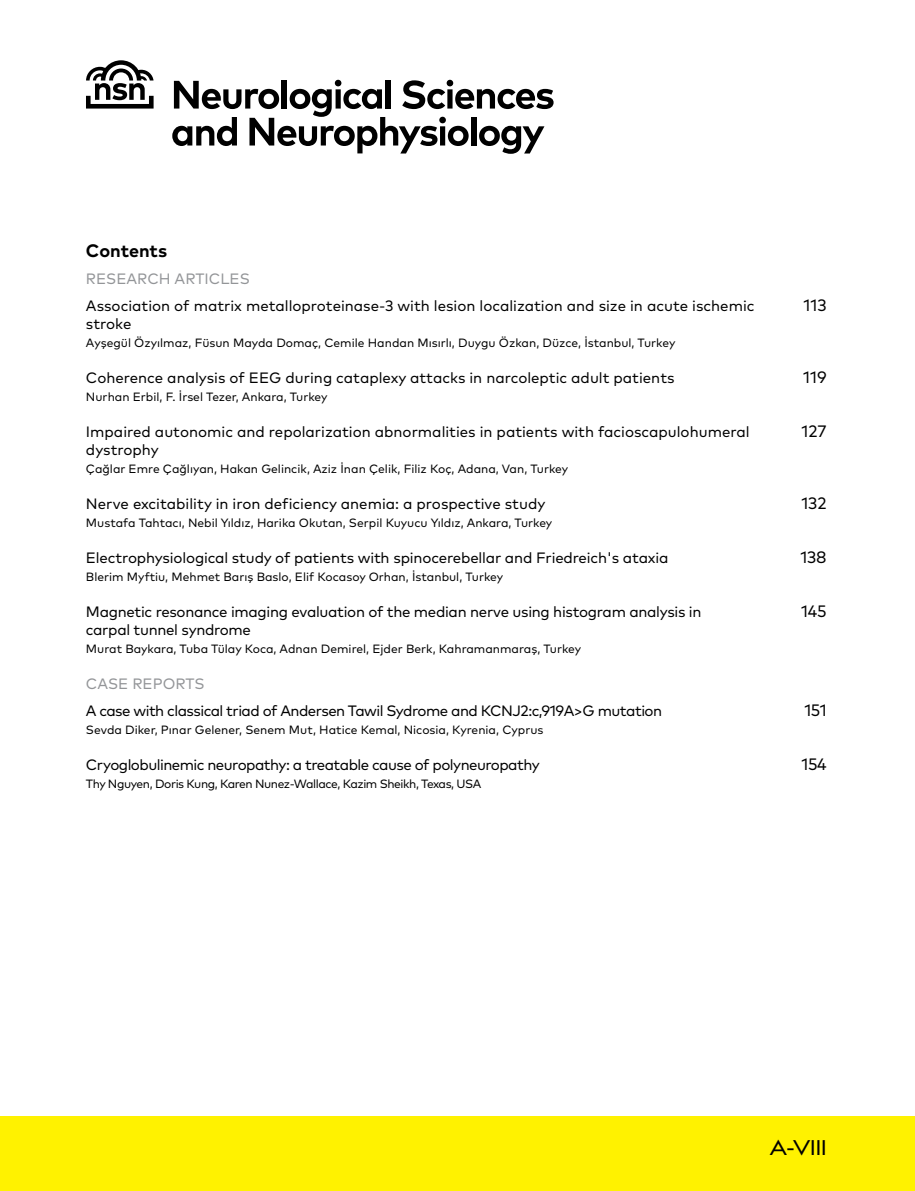
<style>
.page{position:relative;width:915px;height:1191px;background:#fff}
.page>*{position:absolute;margin:0;border:0;box-sizing:border-box;transform-origin:0 0}
.t1{font:500 21px "billcorporatenarrow";color:#000}
.t2{font:700 18px "Mark Pro";letter-spacing:-.005em;color:#000}
.t3{font:16.5px "Mark Pro";letter-spacing:-.005em;color:#000}
.t4{font:15px "Mark Pro";letter-spacing:-.01em;color:#000}
.t5{font:15px "Mark Pro";letter-spacing:-.035em;color:#000}
.t6{font:15px "Mark Pro";color:#939598}
.t7{font:12px "Mark Pro";color:#000}
.t8{font:12px "Mark Pro";letter-spacing:-.035em;color:#000}
</style>
<div class="page">
<div style="left:0;top:1116px;width:914px;height:75px;background:#fff200"></div>
<svg style="left:172px;top:80px;width:381px;height:74px"></svg>
<svg style="left:86px;top:60px;width:67px;height:49px"></svg>
<p class="t2" style="left:86px;top:237px;width:83px">Contents</p>
<p class="t6" style="left:86px;top:268px;width:165px">RESEARCH ARTICLES</p>
<p class="t4" style="left:86px;top:294px;width:669px">Association of matrix metalloproteinase-3 with lesion localization and size in acute ischemic</p>
<p class="t3" style="left:803px;top:293px;width:25px">113</p>
<p class="t4" style="left:86px;top:312px;width:47px">stroke</p>
<p class="t7" style="left:86px;top:334px;width:590px">Ayşegül Özyılmaz, Füsun Mayda Domaç, Cemile Handan Mısırlı, Duygu Özkan, Düzce, İstanbul, Turkey</p>
<p class="t4" style="left:86px;top:366px;width:590px">Coherence analysis of EEG during cataplexy attacks in narcoleptic adult patients</p>
<p class="t3" style="left:802px;top:365px;width:25px">119</p>
<p class="t7" style="left:86px;top:388px;width:243px">Nurhan Erbil, F. İrsel Tezer, Ankara, Turkey</p>
<p class="t4" style="left:86px;top:420px;width:665px">Impaired autonomic and repolarization abnormalities in patients with facioscapulohumeral</p>
<p class="t3" style="left:801px;top:419px;width:27px">127</p>
<p class="t4" style="left:86px;top:438px;width:74px">dystrophy</p>
<p class="t7" style="left:86px;top:460px;width:483px">Çağlar Emre Çağlıyan, Hakan Gelincik, Aziz İnan Çelik, Filiz Koç, Adana, Van, Turkey</p>
<p class="t4" style="left:86px;top:492px;width:461px">Nerve excitability in iron deficiency anemia: a prospective study</p>
<p class="t3" style="left:801px;top:491px;width:27px">132</p>
<p class="t7" style="left:86px;top:514px;width:467px">Mustafa Tahtacı, Nebil Yıldız, Harika Okutan, Serpil Kuyucu Yıldız, Ankara, Turkey</p>
<p class="t4" style="left:86px;top:546px;width:584px">Electrophysiological study of patients with spinocerebellar and Friedreich's ataxia</p>
<p class="t3" style="left:800px;top:545px;width:28px">138</p>
<p class="t7" style="left:86px;top:568px;width:418px">Blerim Myftiu, Mehmet Barış Baslo, Elif Kocasoy Orhan, İstanbul, Turkey</p>
<p class="t4" style="left:86px;top:600px;width:616px">Magnetic resonance imaging evaluation of the median nerve using histogram analysis in</p>
<p class="t3" style="left:801px;top:599px;width:27px">145</p>
<p class="t4" style="left:86px;top:618px;width:166px">carpal tunnel syndrome</p>
<p class="t7" style="left:86px;top:640px;width:496px">Murat Baykara, Tuba Tülay Koca, Adnan Demirel, Ejder Berk, Kahramanmaraş, Turkey</p>
<p class="t6" style="left:86px;top:672px;width:120px">CASE REPORTS</p>
<p class="t5" style="left:86px;top:699px;width:577px">A case with classical triad of Andersen Tawil Sydrome and KCNJ2:c,919A&gt;G mutation</p>
<p class="t3" style="left:804px;top:697px;width:24px">151</p>
<p class="t7" style="left:86px;top:720px;width:459px">Sevda Diker, Pınar Gelener, Senem Mut, Hatice Kemal, Nicosia, Kyrenia, Cyprus</p>
<p class="t5" style="left:86px;top:753px;width:455px">Cryoglobulinemic neuropathy: a treatable cause of polyneuropathy</p>
<p class="t3" style="left:801px;top:751px;width:26px">154</p>
<p class="t8" style="left:86px;top:774px;width:397px">Thy Nguyen, Doris Kung, Karen Nunez-Wallace, Kazim Sheikh, Texas, USA</p>
<h1 class="t1" style="left:769px;top:1132px;width:58px">A-VIII</h1>
</div>
